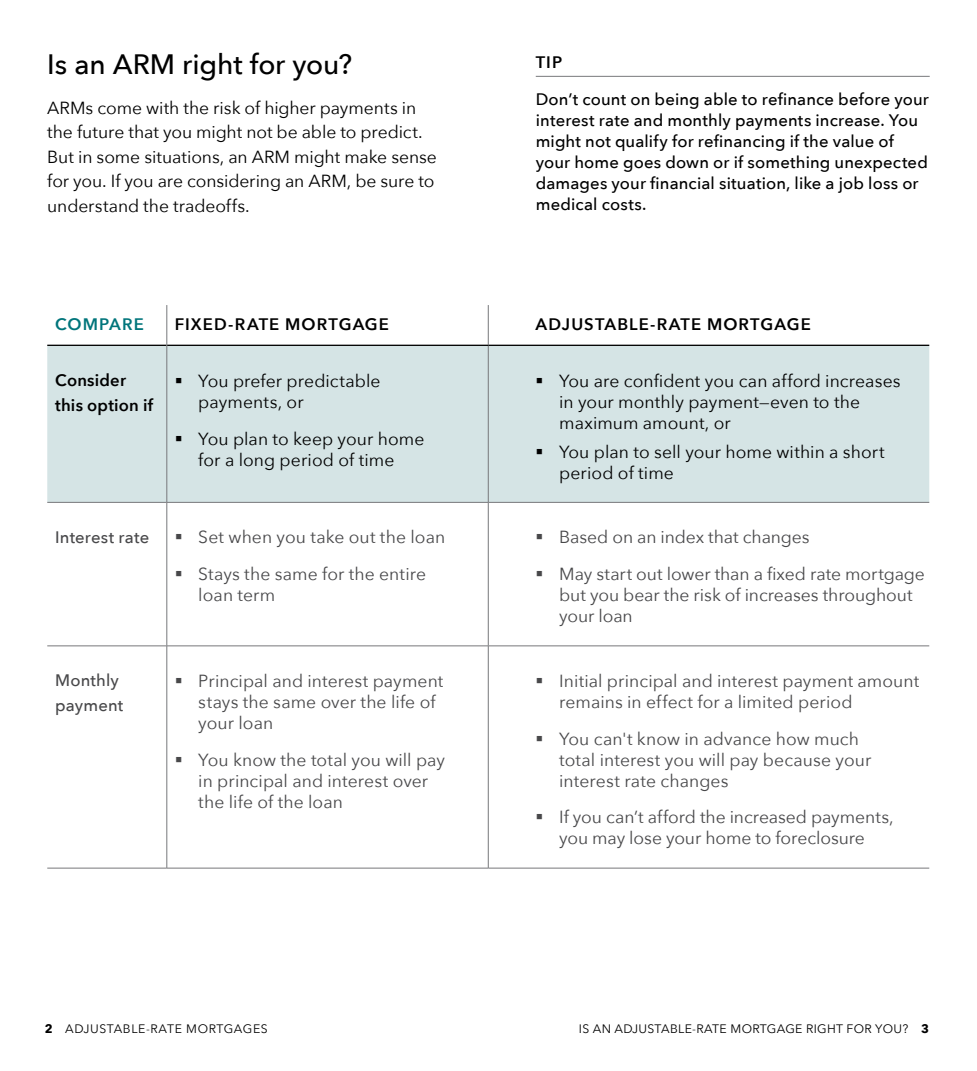
<style>
.page{position:relative;width:977px;height:1071px;background:#fff}
.page>*{position:absolute;margin:0;border:0;box-sizing:border-box;transform-origin:0 0}
.regular{font:500 28px "Avenir Next";letter-spacing:-.005em;color:#000}
.t1{font:17.5px/21px "Avenir Next";color:#48484a}
.paragraph{font:17.5px/21px "Avenir Next";color:#000}
.sidebar_paragraph{font:500 16.62px/21px "Avenir Next";letter-spacing:.01em;color:#000}
.header_5{font:600 16.62px "Avenir Next";letter-spacing:.065em;color:#000}
.regular-2{font:500 16.62px/24.5px "Avenir Next";letter-spacing:.01em;color:#48484a}
.regular-3{font:600 16.62px/24.5px "Avenir Next";letter-spacing:.015em;color:#000}
.header_5-2{font:600 16.62px "Avenir Next";letter-spacing:.065em;color:#00757b}
.Sidebar_header{font:600 16.62px "Avenir Next";color:#000}
.t2{font:12.25px "Avenir Next";letter-spacing:.025em;color:#000}
.t3{font:12.25px "Avenir Next";letter-spacing:.05em;color:#000}
.s1{font-weight:700}
</style>
<div class="page">
<hr style="left:536px;top:76px;width:393px;height:1px;background:#77787b">
<div style="left:47px;top:346px;width:882px;height:156px;background:#d5e4e5"></div>
<hr style="left:488px;top:305px;width:1px;height:40px;background:#77787b">
<hr style="left:47px;top:345px;width:120px;height:1px;background:#000">
<hr style="left:167px;top:345px;width:321px;height:1px;background:#000">
<hr style="left:488px;top:345px;width:441px;height:1px;background:#000">
<hr style="left:166px;top:345px;width:1px;height:157px;background:#77787b">
<hr style="left:488px;top:346px;width:1px;height:156px;background:#77787b">
<hr style="left:47px;top:502px;width:120px;height:1px;background:#77787b">
<hr style="left:167px;top:502px;width:321px;height:1px;background:#77787b">
<hr style="left:166px;top:503px;width:1px;height:143px;background:#77787b">
<hr style="left:488px;top:502px;width:441px;height:1px;background:#77787b">
<hr style="left:488px;top:503px;width:1px;height:143px;background:#77787b">
<hr style="left:47px;top:646px;width:120px;height:1px;background:#77787b">
<hr style="left:167px;top:646px;width:321px;height:1px;background:#77787b">
<hr style="left:166px;top:646px;width:1px;height:222px;background:#77787b">
<hr style="left:488px;top:646px;width:441px;height:1px;background:#77787b">
<hr style="left:488px;top:646px;width:1px;height:222px;background:#77787b">
<hr style="left:47px;top:868px;width:120px;height:1px;background:#77787b">
<hr style="left:167px;top:868px;width:321px;height:1px;background:#77787b">
<hr style="left:488px;top:868px;width:441px;height:1px;background:#77787b">
<hr style="left:166px;top:305px;width:1px;height:40px;background:#77787b">
<p class="regular" style="left:47px;top:47px;width:306px">Is an ARM right for you?</p>
<p class="paragraph" style="left:47px;top:95px;width:391px;line-height:24.5px">ARMs come with the risk of higher payments in the future that you might not be able to predict.<br>But in some situations, an ARM might make sense for you. If you are considering an ARM, be sure to understand the tradeoffs.</p>
<p class="Sidebar_header" style="left:536px;top:48px;width:28px">TIP</p>
<p class="sidebar_paragraph" style="left:536px;top:89px;width:394px">Don’t count on being able to refinance before your interest rate and monthly payments increase. You might not qualify for refinancing if the value of your home goes down or if something unexpected damages your financial situation, like a job loss or medical costs.</p>
<p class="header_5-2" style="left:55px;top:310px;width:90px">COMPARE</p>
<p class="header_5" style="left:175px;top:310px;width:216px">FIXED-RATE MORTGAGE</p>
<p class="header_5" style="left:535px;top:310px;width:277px">ADJUSTABLE-RATE MORTGAGE</p>
<p class="regular-3" style="left:55px;top:368px;width:99px">Consider this option if</p>
<p class="paragraph" style="left:198px;top:370px;width:184px;text-indent:-24px">▪ You prefer predictable payments, or</p>
<p class="paragraph" style="left:175px;top:428px;width:251px;text-align:center">▪ You plan to keep your home for a long period of time</p>
<p class="regular-2" style="left:55px;top:525px;width:96px">Interest rate</p>
<p class="t1" style="left:175px;top:527px;width:272px">▪ Set when you take out the loan</p>
<p class="t1" style="left:198px;top:564px;width:229px;text-indent:-24px">▪ Stays the same for the entire loan term</p>
<p class="regular-2" style="left:55px;top:668px;width:70px">Monthly payment</p>
<p class="t1" style="left:198px;top:670px;width:247px;text-indent:-24px">▪ Principal and interest payment stays the same over the life of your loan</p>
<p class="t1" style="left:198px;top:749px;width:248px;text-indent:-24px">▪ You know the total you will pay in principal and interest over the life of the loan</p>
<p class="paragraph" style="left:559px;top:370px;width:343px;text-indent:-24px">▪ You are confident you can afford increases in your monthly payment—even to the maximum amount, or</p>
<p class="paragraph" style="left:559px;top:441px;width:327px;text-indent:-24px">▪ You plan to sell your home within a short period of time</p>
<p class="t1" style="left:535px;top:527px;width:276px">▪ Based on an index that changes</p>
<p class="t1" style="left:559px;top:564px;width:367px;text-indent:-24px">▪ May start out lower than a fixed rate mortgage but you bear the risk of increases throughout your loan</p>
<p class="t1" style="left:559px;top:670px;width:361px;text-indent:-24px">▪ Initial principal and interest payment amount remains in effect for a limited period</p>
<p class="t1" style="left:559px;top:728px;width:314px;text-indent:-24px">▪ You can't know in advance how much total interest you will pay because your interest rate changes</p>
<p class="t1" style="left:535px;top:807px;width:359px;text-align:center">▪ If you can’t afford the increased payments, you may lose your home to foreclosure</p>
<p class="t3" style="left:45px;top:1021px;width:224px"><span class="s1">2</span> ADJUSTABLE-RATE MORTGAGES</p>
<p class="t2" style="left:579px;top:1021px;width:351px">IS AN ADJUSTABLE-RATE MORTGAGE RIGHT FOR YOU? <span class="s1">3</span></p>
</div>
